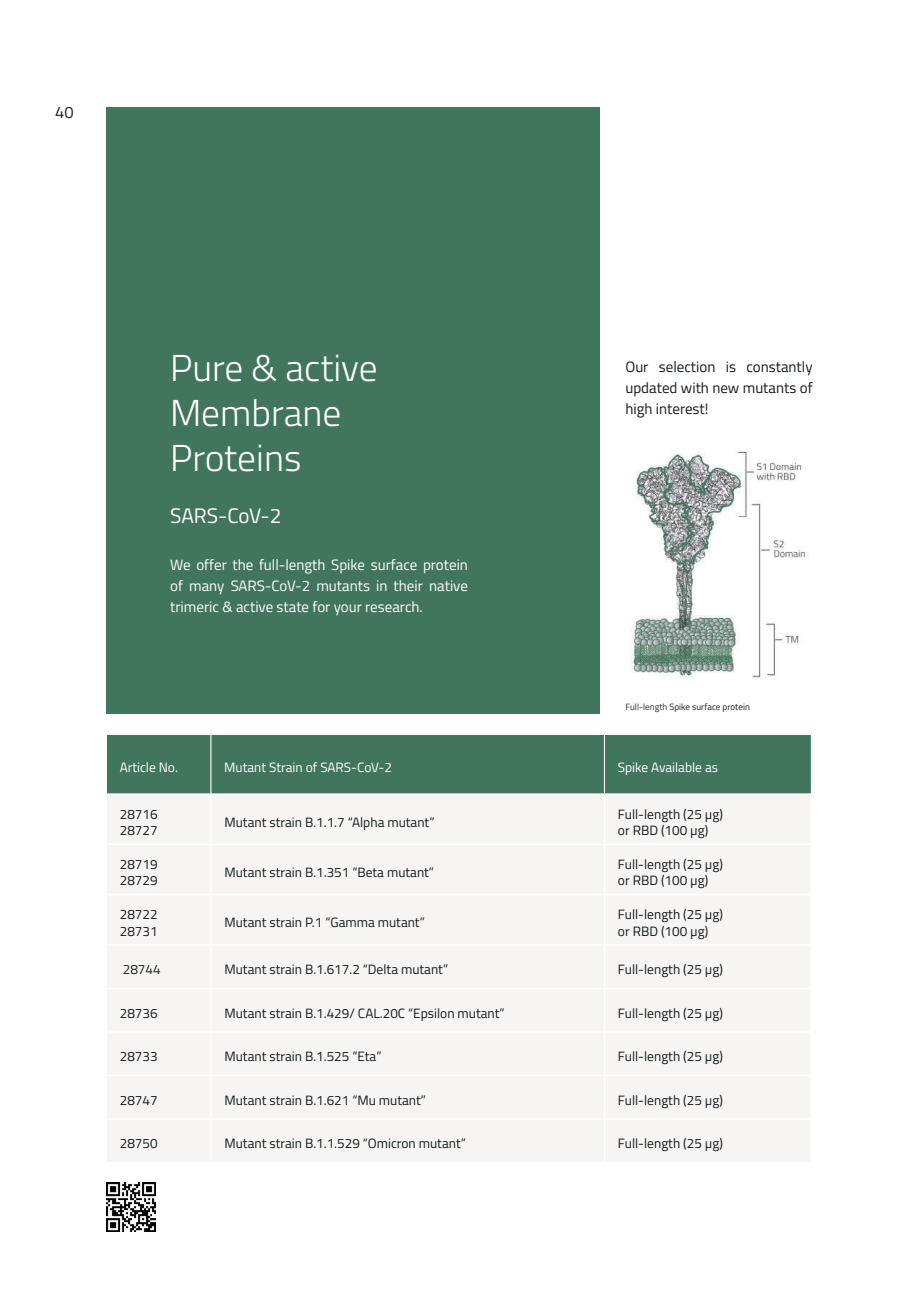
<style>
.page{position:relative;width:919px;height:1289px;background:#fff}
.page>*{position:absolute;margin:0;border:0;box-sizing:border-box;transform-origin:0 0}
.t1{font:300 37.5px/45px "Titillium Web";color:#fff}
.t2{font:21px "Titillium Web";letter-spacing:-.01em;color:#fff}
.t3{font:16.5px "Titillium Web";color:#231f20}
.t4{font:15px/21px "Titillium Web";color:#fff;text-align:justify}
.t5{font:15px/21px "Titillium Web";color:#151b1e;text-align:justify}
.t6{font:13.5px/16.2px "Titillium Web";color:#151b1e}
.t7{font:13.5px "Titillium Web";color:#fff}
.t8{font:13.5px "Titillium Web";color:#231f20}
.t9{font:9.15px "Titillium Web";color:#231f20}
.s1{color:#312f30}
</style>
<div class="page">
<div style="left:107px;top:107px;width:493px;height:606px;background:#41755e"></div>
<div style="left:107px;top:735px;width:703px;height:58px;background:#41755e"></div>
<div style="left:107px;top:795px;width:703px;height:366px;background:#f6f5f3"></div>
<hr style="left:210px;top:794px;width:2px;height:49px;background:#fff">
<hr style="left:603px;top:794px;width:2px;height:49px;background:#fff">
<hr style="left:106px;top:843px;width:105px;height:2px;background:#fff">
<hr style="left:211px;top:843px;width:393px;height:2px;background:#fff">
<hr style="left:210px;top:845px;width:2px;height:48px;background:#fff">
<hr style="left:604px;top:843px;width:208px;height:2px;background:#fff">
<hr style="left:603px;top:845px;width:2px;height:48px;background:#fff">
<hr style="left:106px;top:893px;width:105px;height:2px;background:#fff">
<hr style="left:211px;top:893px;width:393px;height:2px;background:#fff">
<hr style="left:210px;top:895px;width:2px;height:49px;background:#fff">
<hr style="left:604px;top:893px;width:208px;height:2px;background:#fff">
<hr style="left:603px;top:895px;width:2px;height:49px;background:#fff">
<hr style="left:106px;top:944px;width:105px;height:1px;background:#fff">
<hr style="left:211px;top:944px;width:393px;height:1px;background:#fff">
<hr style="left:210px;top:945px;width:2px;height:42px;background:#fff">
<hr style="left:604px;top:944px;width:208px;height:1px;background:#fff">
<hr style="left:603px;top:945px;width:2px;height:42px;background:#fff">
<hr style="left:106px;top:987px;width:105px;height:2px;background:#fff">
<hr style="left:211px;top:987px;width:393px;height:2px;background:#fff">
<hr style="left:210px;top:989px;width:2px;height:42px;background:#fff">
<hr style="left:604px;top:987px;width:208px;height:2px;background:#fff">
<hr style="left:603px;top:989px;width:2px;height:42px;background:#fff">
<hr style="left:106px;top:1031px;width:105px;height:1px;background:#fff">
<hr style="left:211px;top:1031px;width:393px;height:1px;background:#fff">
<hr style="left:210px;top:1032px;width:2px;height:42px;background:#fff">
<hr style="left:604px;top:1031px;width:208px;height:1px;background:#fff">
<hr style="left:603px;top:1032px;width:2px;height:42px;background:#fff">
<hr style="left:106px;top:1074px;width:105px;height:2px;background:#fff">
<hr style="left:211px;top:1074px;width:393px;height:2px;background:#fff">
<hr style="left:210px;top:1076px;width:2px;height:42px;background:#fff">
<hr style="left:604px;top:1074px;width:208px;height:2px;background:#fff">
<hr style="left:603px;top:1076px;width:2px;height:42px;background:#fff">
<hr style="left:106px;top:1118px;width:105px;height:1px;background:#fff">
<hr style="left:211px;top:1118px;width:393px;height:1px;background:#fff">
<hr style="left:210px;top:1119px;width:2px;height:42px;background:#fff">
<hr style="left:604px;top:1118px;width:208px;height:1px;background:#fff">
<hr style="left:603px;top:1119px;width:2px;height:42px;background:#fff">
<hr style="left:210px;top:735px;width:1px;height:58px;background:#fff">
<hr style="left:604px;top:735px;width:1px;height:58px;background:#fff">
<img style="left:630px;top:450px;width:176px;height:229px">
<img style="left:106px;top:1182px;width:49px;height:49px">
<p class="t3" style="left:55px;top:100px;width:20px">40</p>
<h1 class="t1" style="left:170px;top:343px;width:209px">Pure &amp; active<br>Membrane<br>Proteins</h1>
<h2 class="t2" style="left:170px;top:500px;width:113px">SARS-CoV-2</h2>
<p class="t4" style="left:170px;top:553px;width:299px">We offer the full-length Spike surface protein of many SARS-CoV-2 mutants in their native trimeric &amp; active state for your research.</p>
<p class="t5" style="left:625px;top:356px;width:189px">Our selection is constantly updated with new mutants of high interest!</p>
<p class="t9" style="left:625px;top:700px;width:126px"><span class="s1">Full-length</span> Spike surface protein</p>
<p class="t7" style="left:120px;top:757px;width:60px">Article No.</p>
<p class="t7" style="left:224px;top:757px;width:169px">Mutant Strain of SARS-CoV-2</p>
<p class="t7" style="left:617px;top:757px;width:102px">Spike Available as</p>
<p class="t6" style="left:120px;top:805px;width:39px">28716<br>28727</p>
<p class="t6" style="left:224px;top:813px;width:211px">Mutant strain B.1.1.7 “Alpha mutant”</p>
<p class="t6" style="left:618px;top:805px;width:106px">Full-length (25 µg) or RBD (100 µg)</p>
<p class="t6" style="left:120px;top:855px;width:39px">28719<br>28729</p>
<p class="t6" style="left:224px;top:863px;width:211px">Mutant strain B.1.351 “Beta mutant”</p>
<p class="t6" style="left:618px;top:855px;width:106px">Full-length (25 µg) or RBD (100 µg)</p>
<p class="t6" style="left:120px;top:905px;width:39px">28722<br>28731</p>
<p class="t6" style="left:224px;top:914px;width:202px">Mutant strain P.1 “Gamma mutant”</p>
<p class="t6" style="left:618px;top:905px;width:106px">Full-length (25 µg) or RBD (100 µg)</p>
<p class="t8" style="left:123px;top:959px;width:39px">28744</p>
<p class="t6" style="left:224px;top:960px;width:225px">Mutant strain B.1.617.2 “Delta mutant”</p>
<p class="t6" style="left:618px;top:960px;width:106px">Full-length (25 µg)</p>
<p class="t6" style="left:120px;top:1004px;width:39px">28736</p>
<p class="t6" style="left:224px;top:1004px;width:281px">Mutant strain B.1.429/ CAL.20C “Epsilon mutant”</p>
<p class="t6" style="left:618px;top:1004px;width:106px">Full-length (25 µg)</p>
<p class="t6" style="left:120px;top:1047px;width:39px">28733</p>
<p class="t6" style="left:224px;top:1047px;width:158px">Mutant strain B.1.525 “Eta”</p>
<p class="t6" style="left:618px;top:1047px;width:106px">Full-length (25 µg)</p>
<p class="t6" style="left:120px;top:1091px;width:39px">28747</p>
<p class="t6" style="left:224px;top:1091px;width:203px">Mutant strain B.1.621 “Mu mutant”</p>
<p class="t6" style="left:618px;top:1091px;width:106px">Full-length (25 µg)</p>
<p class="t6" style="left:120px;top:1134px;width:39px">28750</p>
<p class="t6" style="left:224px;top:1134px;width:243px">Mutant strain B.1.1.529 “Omicron mutant”</p>
<p class="t6" style="left:618px;top:1134px;width:106px">Full-length (25 µg)</p>
</div>
